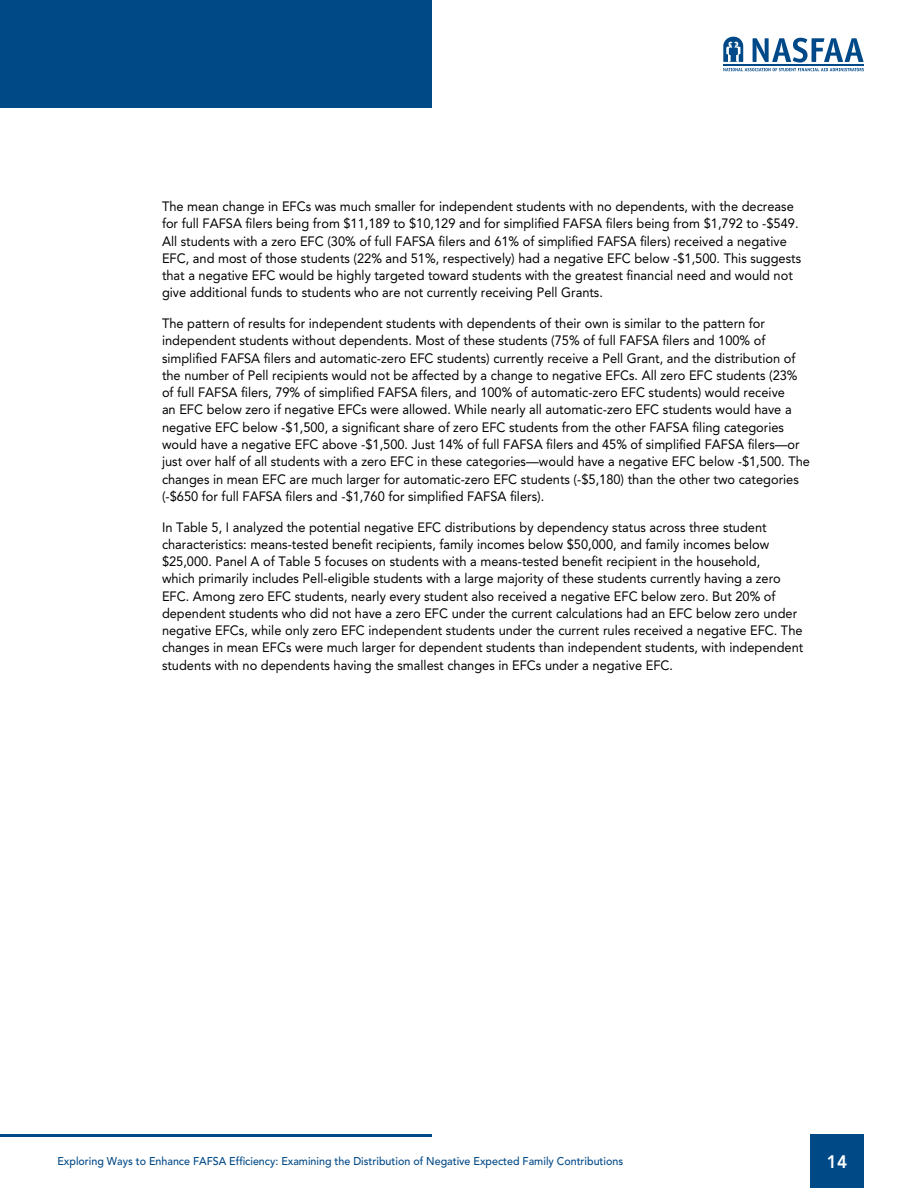
<style>
.page{position:relative;width:918px;height:1188px;background:#fff}
.page>*{position:absolute;margin:0;border:0;box-sizing:border-box;transform-origin:0 0}
.t1{font:800 18px "Avenir LT Std";color:#fff;scale:.95 1}
.t2{font:13.5px/17.2px "Avenir LT Std";color:#000;scale:.95 1}
.t3{font:500 11.25px "Avenir LT Std";color:#004987;scale:.95 1}
</style>
<div class="page">
<div style="left:810px;top:1134px;width:54px;height:54px;background:#004987"></div>
<div style="left:0;top:0;width:432px;height:108px;background:#004987"></div>
<hr style="left:0;top:1134px;width:432px;height:3px;background:#004987">
<svg style="left:723px;top:37px;width:141px;height:34px"></svg>
<hr style="left:723px;top:64px;width:141px;height:1px;background:#004988">
<p class="t2" style="left:162px;top:198px;width:674px">The mean change in EFCs was much smaller for independent students with no dependents, with the decrease for full FAFSA filers being from $11,189 to $10,129 and for simplified FAFSA filers being from $1,792 to -$549.<br>All students with a zero EFC (30% of full FAFSA filers and 61% of simplified FAFSA filers) received a negative EFC, and most of those students (22% and 51%, respectively) had a negative EFC below -$1,500. This suggests that a negative EFC would be highly targeted toward students with the greatest financial need and would not give additional funds to students who are not currently receiving Pell Grants.</p>
<p class="t2" style="left:162px;top:315px;width:684px">The pattern of results for independent students with dependents of their own is similar to the pattern for independent students without dependents. Most of these students (75% of full FAFSA filers and 100% of simplified FAFSA filers and automatic-zero EFC students) currently receive a Pell Grant, and the distribution of the number of Pell recipients would not be affected by a change to negative EFCs. All zero EFC students (23% of full FAFSA filers, 79% of simplified FAFSA filers, and 100% of automatic-zero EFC students) would receive<br>an EFC below zero if negative EFCs were allowed. While nearly all automatic-zero EFC students would have a negative EFC below -$1,500, a significant share of zero EFC students from the other FAFSA filing categories would have a negative EFC above -$1,500. Just 14% of full FAFSA filers and 45% of simplified FAFSA filers—or just over half of all students with a zero EFC in these categories—would have a negative EFC below -$1,500. The changes in mean EFC are much larger for automatic-zero EFC students (-$5,180) than the other two categories (-$650 for full FAFSA filers and -$1,760 for simplified FAFSA filers).</p>
<p class="t2" style="left:162px;top:518px;width:677px">In Table 5, I analyzed the potential negative EFC distributions by dependency status across three student characteristics: means-tested benefit recipients, family incomes below $50,000, and family incomes below $25,000. Panel A of Table 5 focuses on students with a means-tested benefit recipient in the household,<br>which primarily includes Pell-eligible students with a large majority of these students currently having a zero EFC. Among zero EFC students, nearly every student also received a negative EFC below zero. But 20% of dependent students who did not have a zero EFC under the current calculations had an EFC below zero under negative EFCs, while only zero EFC independent students under the current rules received a negative EFC. The changes in mean EFCs were much larger for dependent students than independent students, with independent students with no dependents having the smallest changes in EFCs under a negative EFC.</p>
<p class="t3" style="left:57px;top:1155px;width:597px">Exploring Ways to Enhance FAFSA Efficiency: Examining the Distribution of Negative Expected Family Contributions</p>
<h1 class="t1" style="left:827px;top:1151px;width:23px">14</h1>
</div>
